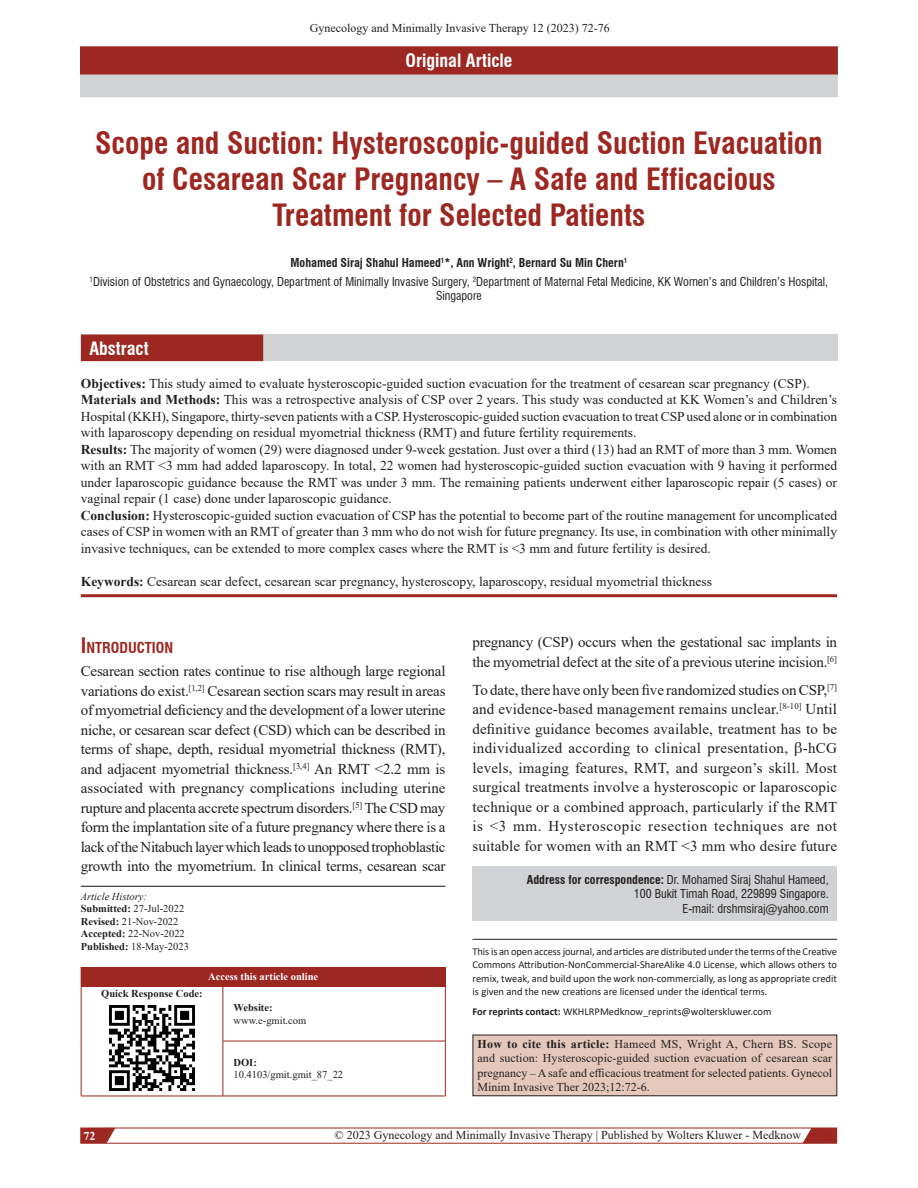
<style>
.page{position:relative;width:918px;height:1188px;background:#fff}
.page>*{position:absolute;margin:0;border:0;box-sizing:border-box;transform-origin:0 0}
.AT{font:700 condensed 30px/36px "Swiss 721 BT";color:#9d2721;text-align:center}
.AH{font:700 condensed 18px "Swiss 721 BT";color:#fff}
.ABSH{font:700 condensed 18px "Swiss 721 BT";color:#fff}
.TX{font:15px/19.5px "Times New Roman";letter-spacing:-.015em;color:#231f20;text-align:justify}
.t1{font:700 condensed 14.7px "Swiss 721 BT";color:#9d2721}
.ABS{font:13.5px/16.5px "Times New Roman";color:#231f20;text-align:justify}
.KWD{font:13.5px "Times New Roman";color:#231f20}
.HTC{font:12px/14.4px "Times New Roman";color:#231f20;text-align:justify}
.AFF{font:condensed 12px/14.4px "Swiss 721 BT";color:#231f20;text-align:center}
.ADD{font:condensed 12px/14.4px "Swiss 721 BT";color:#231f20;text-align:right}
.AU{font:700 condensed 12px "Swiss 721 BT";color:#231f20}
.t2{font:700 12px "Times New Roman";color:#fff}
.OS{font:10.5px/13.5px "Calibri";color:#231f20;text-align:justify}
.HIS_1{font:10.5px/12.6px "Times New Roman";color:#231f20}
.Website{font:10.5px/12.6px "Times New Roman";color:#231f20}
.ATAO{font:700 10.5px "Times New Roman";color:#fff}
.QRC{font:700 10.5px "Times New Roman";color:#231f20}
.s1{font-weight:700}
.s2{font-size:21px}
.s3{font-style:italic}
</style>
<div class="page">
<svg style="left:80px;top:1128px;width:758px;height:16px"></svg>
<div style="left:81px;top:335px;width:756px;height:26px;background:#d1d2d4"></div>
<div style="left:81px;top:335px;width:182px;height:26px;background:#9d2721"></div>
<div style="left:80px;top:46px;width:758px;height:51px;background:#d1d2d4"></div>
<div style="left:81px;top:47px;width:756px;height:27px;background:#9d2721"></div>
<div style="left:80px;top:46px;width:758px;height:29px;border:2px solid #9d2721"></div>
<hr style="left:81px;top:594px;width:756px;height:3px;background:#9d2721">
<div style="left:473px;top:866px;width:364px;height:55px;background:#d1d2d4"></div>
<div style="left:81px;top:967px;width:364px;height:19px;background:#9d2721"></div>
<svg style="left:445px;top:967px;width:1px;height:19px"></svg>
<hr style="left:81px;top:986px;width:1px;height:55px;background:#9d2721">
<hr style="left:81px;top:1041px;width:1px;height:55px;background:#9d2721">
<hr style="left:81px;top:986px;width:142px;height:1px;background:#9d2721">
<hr style="left:223px;top:986px;width:1px;height:55px;background:#9d2721">
<hr style="left:223px;top:986px;width:223px;height:1px;background:#9d2721">
<hr style="left:445px;top:986px;width:1px;height:55px;background:#9d2721">
<hr style="left:81px;top:1096px;width:142px;height:1px;background:#9d2721">
<hr style="left:223px;top:1041px;width:1px;height:55px;background:#9d2721">
<hr style="left:223px;top:1041px;width:223px;height:1px;background:#9d2721">
<hr style="left:445px;top:1041px;width:1px;height:55px;background:#9d2721">
<hr style="left:223px;top:1096px;width:223px;height:1px;background:#9d2721">
<img style="left:110px;top:1005px;width:84px;height:85px">
<hr style="left:473px;top:939px;width:364px;height:1px;background:#231f20">
<div style="left:473px;top:1035px;width:364px;height:61px;background:#e5c8bc"></div>
<div style="left:473px;top:1035px;width:364px;height:61px;border:1px solid #231f20"></div>
<hr style="left:81px;top:886px;width:364px;height:1px;background:#231f20">
<p class="HTC" style="left:310px;top:20px;width:302px">Gynecology and Minimally Invasive Therapy 12 (2023) 72‑76</p>
<p class="AH" style="left:405px;top:50px;width:109px">Original Article</p>
<p class="AT" style="left:95px;top:125px;width:729px">Scope and Suction: Hysteroscopic‑guided Suction Evacuation of Cesarean Scar Pregnancy – A Safe and Efficacious<br>Treatment for Selected Patients</p>
<p class="AU" style="left:291px;top:255px;width:338px">Mohamed Siraj Shahul Hameed<sup>1</sup>*, Ann Wright<sup>2</sup>, Bernard Su Min Chern<sup>1</sup></p>
<p class="AFF" style="left:90px;top:274px;width:740px"><sup>1</sup>Division of Obstetrics and Gynaecology, Department of Minimally Invasive Surgery, <sup>2</sup>Department of Maternal Fetal Medicine, KK Women’s and Children’s Hospital,<br>Singapore</p>
<p class="ABSH" style="left:89px;top:337px;width:61px">Abstract</p>
<p class="ABS" style="left:81px;top:374px;width:730px"><span class="s1">Objectives:</span> This study aimed to evaluate hysteroscopic‑guided suction evacuation for the treatment of cesarean scar pregnancy (CSP).</p>
<p class="ABS" style="left:81px;top:391px;width:758px"><span class="s1">Materials and Methods:</span> This was a retrospective analysis of CSP over 2 years. This study was conducted at KK Women’s and Children’s Hospital (KKH), Singapore, thirty‑seven patients with a CSP. Hysteroscopic‑guided suction evacuation to treat CSP used alone or in combination with laparoscopy depending on residual myometrial thickness (RMT) and future fertility requirements.</p>
<p class="ABS" style="left:81px;top:440px;width:758px"><span class="s1">Results:</span> The majority of women (29) were diagnosed under 9‑week gestation. Just over a third (13) had an RMT of more than 3 mm. Women with an RMT &lt;3 mm had added laparoscopy. In total, 22 women had hysteroscopic‑guided suction evacuation with 9 having it performed under laparoscopic guidance because the RMT was under 3 mm. The remaining patients underwent either laparoscopic repair (5 cases) or vaginal repair (1 case) done under laparoscopic guidance.</p>
<p class="ABS" style="left:81px;top:506px;width:758px"><span class="s1">Conclusion:</span> Hysteroscopic‑guided suction evacuation of CSP has the potential to become part of the routine management for uncomplicated cases of CSP in women with an RMT of greater than 3 mm who do not wish for future pregnancy. Its use, in combination with other minimally invasive techniques, can be extended to more complex cases where the RMT is &lt;3 mm and future fertility is desired.</p>
<p class="KWD" style="left:81px;top:572px;width:633px"><span class="s1">Keywords:</span> Cesarean scar defect, cesarean scar pregnancy, hysteroscopy, laparoscopy, residual myometrial thickness</p>
<h1 class="t1" style="left:81px;top:639px;width:94px"><span class="s2">I</span> NTRODUCTION</h1>
<p class="TX" style="left:81px;top:661px;width:366px">Cesarean section rates continue to rise although large regional variations do exist.<sup>[1,2]</sup> Cesarean section scars may result in areas of myometrial deficiency and the development of a lower uterine niche, or cesarean scar defect (CSD) which can be described in terms of shape, depth, residual myometrial thickness (RMT), and adjacent myometrial thickness.<sup>[3,4]</sup> An RMT &lt;2.2 mm is associated with pregnancy complications including uterine rupture and placenta accrete spectrum disorders.<sup>[5]</sup> The CSD may form the implantation site of a future pregnancy where there is a lack of the Nitabuch layer which leads to unopposed trophoblastic growth into the myometrium. In clinical terms, cesarean scar</p>
<p class="HIS_1" style="left:81px;top:889px;width:110px"><span class="s3">Article History:<br></span><span class="s1">Submitted:</span> 27‑Jul‑2022<br><span class="s1">Revised:</span> 21‑Nov‑2022<br><span class="s1">Accepted:</span> 22‑Nov‑2022<br><span class="s1">Published:</span> 18-May-2023</p>
<p class="ATAO" style="left:208px;top:969px;width:111px">Access this article online</p>
<p class="QRC" style="left:101px;top:986px;width:103px">Quick Response Code:</p>
<p class="Website" style="left:234px;top:1001px;width:74px"><span class="s1">Website: </span>www.e‑gmit.com</p>
<p class="Website" style="left:234px;top:1056px;width:111px"><span class="s1">DOI:<br></span>10.4103/gmit.gmit_87_22</p>
<p class="TX" style="left:472px;top:632px;width:366px">pregnancy (CSP) occurs when the gestational sac implants in the myometrial defect at the site of a previous uterine incision.<sup>[6]</sup></p>
<p class="TX" style="left:472px;top:679px;width:366px">To date, there have only been five randomized studies on CSP,<sup>[7] </sup>and evidence‑based management remains unclear.<sup>[8‑10]</sup> Until definitive guidance becomes available, treatment has to be individualized according to clinical presentation, ‑hCG levels, imaging features, RMT, and surgeon’s skill. Most surgical treatments involve a hysteroscopic or laparoscopic technique or a combined approach, particularly if the RMT is &lt;3 mm. Hysteroscopic resection techniques are not suitable for women with an RMT &lt;3 mm who desire future</p>
<p class="ADD" style="left:527px;top:872px;width:303px"><span class="s1">Address for correspondence:</span> Dr. Mohamed Siraj Shahul Hameed,<br>100 Bukit Timah Road, 229899 Singapore.<br>E‑mail: drshmsiraj@yahoo.com</p>
<p class="OS" style="left:473px;top:944px;width:366px">This is an open access journal, and articles are distributed under the terms of the Creative Commons Attribution‑NonCommercial‑ShareAlike 4.0 License, which allows others to remix, tweak, and build upon the work non‑commercially, as long as appropriate credit is given and the new creations are licensed under the identical terms.</p>
<p class="OS" style="left:473px;top:1005px;width:300px"><span class="s1">For reprints contact:</span> WKHLRPMedknow_reprints@wolterskluwer.com</p>
<p class="HTC" style="left:478px;top:1036px;width:356px"><span class="s1">How to cite this article:</span> Hameed MS, Wright A, Chern BS. Scope and suction: Hysteroscopic‑guided suction evacuation of cesarean scar pregnancy – A safe and efficacious treatment for selected patients. Gynecol Minim Invasive Ther 2023;12:72-6.</p>
<p class="t2" style="left:84px;top:1127px;width:13px">72</p>
<p class="HTC" style="left:335px;top:1128px;width:468px">© 2023 Gynecology and Minimally Invasive Therapy | Published by Wolters Kluwer - Medknow</p>
</div>
